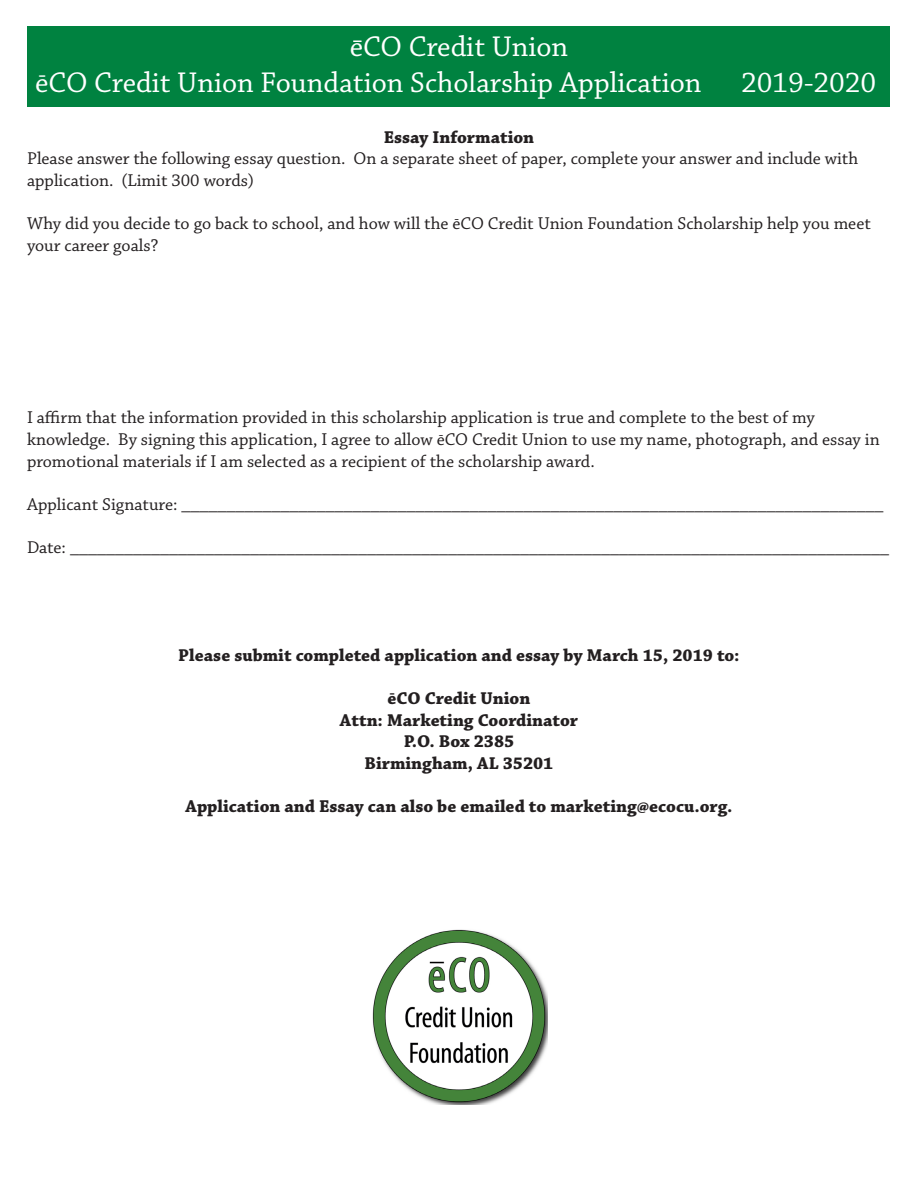
<style>
.page{position:relative;width:918px;height:1188px;background:#fff}
.page>*{position:absolute;margin:0;border:0;box-sizing:border-box;transform-origin:0 0}
.t1{font:30px "Chaparral Pro";color:#fff}
.t2{font:18px/21.6px "Chaparral Pro";color:#231f20}
.t3{font:700 18px "Chaparral Pro";color:#231f20}
</style>
<div class="page">
<div style="left:28px;top:26px;width:862px;height:81px;background:#008240"></div>
<svg style="left:353px;top:40px;width:9px;height:2px"></svg>
<img style="left:372px;top:929px;width:175px;height:175px">
<p class="t1" style="left:350px;top:30px;width:220px">eCO Credit Union</p>
<p class="t1" style="left:35px;top:66px;width:668px">ēCO Credit Union Foundation Scholarship Application</p>
<p class="t1" style="left:741px;top:66px;width:137px">2019-2020</p>
<p class="t3" style="left:384px;top:126px;width:152px">Essay Information</p>
<p class="t2" style="left:27px;top:148px;width:833px">Please answer the following essay question. On a separate sheet of paper, complete your answer and include with application. (Limit 300 words)</p>
<p class="t2" style="left:27px;top:213px;width:845px">Why did you decide to go back to school, and how will the ēCO Credit Union Foundation Scholarship help you meet your career goals?</p>
<p class="t2" style="left:27px;top:408px;width:789px">I affirm that the information provided in this scholarship application is true and complete to the best of my</p>
<p class="t2" style="left:27px;top:429px;width:854px">knowledge. By signing this application, I agree to allow ēCO Credit Union to use my name, photograph, and essay in promotional materials if I am selected as a recipient of the scholarship award.</p>
<p class="t2" style="left:27px;top:494px;width:858px">Applicant Signature: ______________________________________________________________________________</p>
<p class="t2" style="left:27px;top:537px;width:864px">Date: ___________________________________________________________________________________________</p>
<p class="t3" style="left:178px;top:645px;width:563px">Please submit completed application and essay by March 15, 2019 to:</p>
<p class="t3" style="left:388px;top:688px;width:144px">ēCO Credit Union</p>
<p class="t3" style="left:340px;top:709px;width:240px">Attn: Marketing Coordinator</p>
<p class="t3" style="left:404px;top:731px;width:112px">P.O. Box 2385</p>
<p class="t3" style="left:365px;top:753px;width:190px">Birmingham, AL 35201</p>
<p class="t3" style="left:185px;top:796px;width:549px">Application and Essay can also be emailed to marketing@ecocu.org.</p>
</div>
